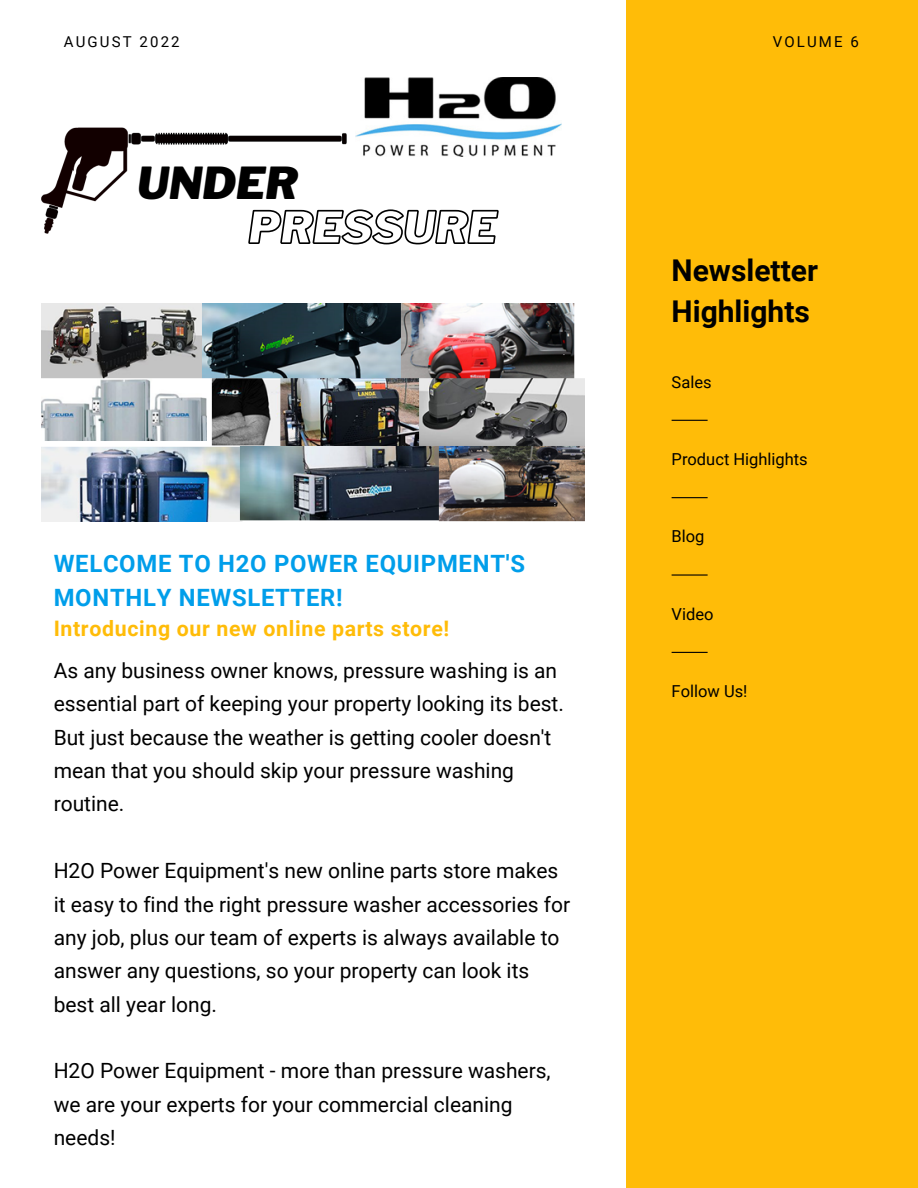
<style>
.page{position:relative;width:918px;height:1188px;background:#fff}
.page>*{position:absolute;margin:0;border:0;box-sizing:border-box;transform-origin:0 0}
.t1{font:italic 900 43.75px "Libre Franklin";color:#000}
.t2{font:700 30px/41.6px "Roboto";color:#000}
.t3{font:700 23.85px/33.4px "Roboto";letter-spacing:.03em;color:#009eea}
.t4{font:700 21.35px "Roboto";letter-spacing:.03em;color:#ffbc08}
.t5{font:21px/33.4px "Roboto";color:#000}
.t6{font:16.5px "Roboto";color:#000}
.t7{font:15px "Roboto";letter-spacing:.14em;color:#000}
</style>
<div class="page">
<div style="left:626px;top:0;width:292px;height:1188px;background:#ffbc08"></div>
<hr style="left:672px;top:420px;width:36px;height:1px;background:#000">
<hr style="left:672px;top:652px;width:36px;height:1px;background:#000">
<hr style="left:672px;top:497px;width:36px;height:1px;background:#000">
<hr style="left:672px;top:574px;width:36px;height:2px;background:#000">
<img style="left:41px;top:303px;width:544px;height:219px">
<img style="left:41px;top:127px;width:306px;height:106px">
<img style="left:356px;top:78px;width:205px;height:78px">
<svg style="left:247px;top:189px;width:252px;height:56px"></svg>
<p class="t7" style="left:64px;top:33px;width:117px">AUGUST 2022</p>
<p class="t7" style="left:773px;top:33px;width:88px">VOLUME 6</p>
<h1 class="t1" style="left:137px;top:156px;width:162px">UNDER</h1>
<p class="t3" style="left:54px;top:547px;width:473px">WELCOME TO H2O POWER EQUIPMENT'S<br>MONTHLY NEWSLETTER!</p>
<p class="t4" style="left:54px;top:616px;width:397px">Introducing our new online parts store!</p>
<p class="t5" style="left:54px;top:654px;width:512px">As any business owner knows, pressure washing is an essential part of keeping your property looking its best.<br>But just because the weather is getting cooler doesn't mean that you should skip your pressure washing routine.</p>
<p class="t5" style="left:54px;top:854px;width:518px">H2O Power Equipment's new online parts store makes it easy to find the right pressure washer accessories for any job, plus our team of experts is always available to answer any questions, so your property can look its best all year long.</p>
<p class="t5" style="left:54px;top:1055px;width:499px">H2O Power Equipment - more than pressure washers, we are your experts for your commercial cleaning needs!</p>
<h2 class="t2" style="left:672px;top:249px;width:148px">Newsletter<br>Highlights</h2>
<p class="t6" style="left:672px;top:372px;width:41px">Sales</p>
<p class="t6" style="left:672px;top:450px;width:138px">Product Highlights</p>
<p class="t6" style="left:672px;top:527px;width:34px">Blog</p>
<p class="t6" style="left:672px;top:604px;width:43px">Video</p>
<p class="t6" style="left:672px;top:682px;width:77px">Follow Us!</p>
</div>
